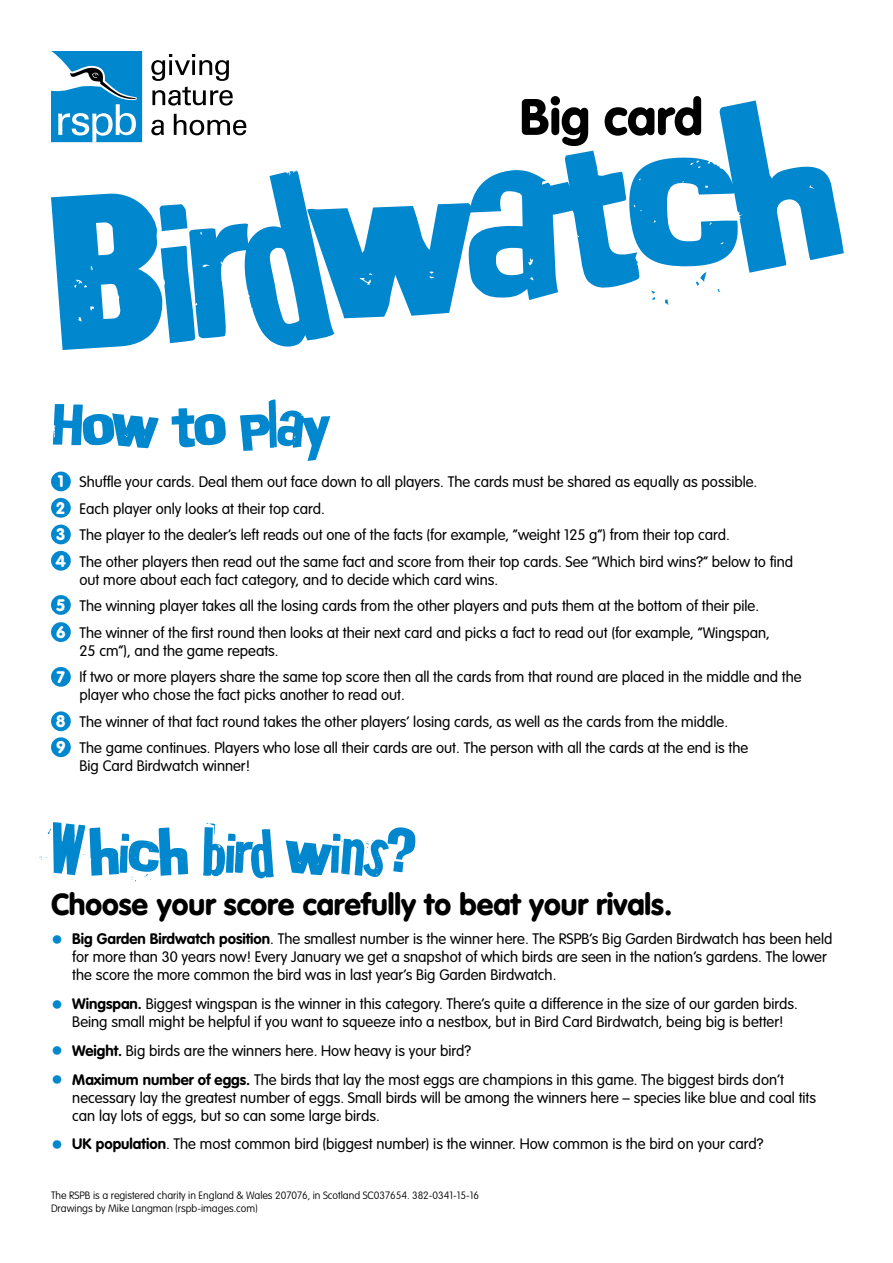
<style>
.page{position:relative;width:893px;height:1263px;background:#fff}
.page>*{position:absolute;margin:0;border:0;box-sizing:border-box;transform-origin:0 0}
.t1{font:900 50.4px "VAG Rounded";color:#000}
.t2{font:900 30px "VAG Rounded";color:#000}
.t3{font:900 16.5px/26.4px "VAG Rounded";color:#fff}
.t4{font:300 15px/26.5px "VAG Rounded";color:#000}
.t5{font:100 10.5px/12.6px "VAG Rounded";color:#000}
.s1{font-size:24px;color:#0087cd}
.s2{font-weight:700}
</style>
<div class="page">
<svg style="left:151px;top:54px;width:82px;height:46px"></svg>
<svg style="left:51px;top:51px;width:91px;height:49px"></svg>
<svg style="left:39px;top:822px;width:377px;height:60px"></svg>
<svg style="left:53px;top:399px;width:277px;height:62px"></svg>
<div style="left:51px;top:472px;width:20px;height:19px;background:#0087cd;border-radius:50%"></div>
<div style="left:51px;top:498px;width:20px;height:20px;background:#0087cd;border-radius:50%"></div>
<div style="left:51px;top:525px;width:20px;height:19px;background:#0087cd;border-radius:50%"></div>
<div style="left:51px;top:551px;width:20px;height:20px;background:#0087cd;border-radius:50%"></div>
<div style="left:51px;top:595px;width:20px;height:20px;background:#0087cd;border-radius:50%"></div>
<div style="left:51px;top:622px;width:20px;height:20px;background:#0087cd;border-radius:50%"></div>
<div style="left:51px;top:667px;width:20px;height:20px;background:#0087cd;border-radius:50%"></div>
<div style="left:51px;top:711px;width:20px;height:20px;background:#0087cd;border-radius:50%"></div>
<div style="left:51px;top:737px;width:20px;height:20px;background:#0087cd;border-radius:50%"></div>
<svg style="left:51px;top:100px;width:793px;height:250px"></svg>
<h1 class="t1" style="left:520px;top:87px;width:184px">Big card</h1>
<p class="t3" style="left:56px;top:469px;width:12px">1<br>2<br>3<br>4</p>
<p class="t3" style="left:56px;top:592px;width:10px;line-height:27.2px">5<br>6</p>
<p class="t3" style="left:57px;top:664px;width:9px">7</p>
<p class="t3" style="left:56px;top:709px;width:11px;line-height:26px">8<br>9</p>
<p class="t4" style="left:80px;top:469px;width:715px">Shuffle your cards. Deal them out face down to all players. The cards must be shared as equally as possible.<br>Each player only looks at their top card.<br>The player to the dealer’s left reads out one of the facts (for example, “weight 125 g”) from their top card.<br>The other players then read out the same fact and score from their top cards. See “Which bird wins?” below to find</p>
<p class="t4" style="left:80px;top:567px;width:692px">out more about each fact category, and to decide which card wins.<br>The winning player takes all the losing cards from the other players and puts them at the bottom of their pile.<br>The winner of the first round then looks at their next card and picks a fact to read out (for example, “Wingspan,</p>
<p class="t4" style="left:80px;top:638px;width:724px">25 cm”), and the game repeats.<br>If two or more players share the same top score then all the cards from that round are placed in the middle and the</p>
<p class="t4" style="left:80px;top:682px;width:670px">player who chose the fact picks another to read out.<br>The winner of that fact round takes the other players’ losing cards, as well as the cards from the middle.<br>The game continues. Players who lose all their cards are out. The person with all the cards at the end is the</p>
<p class="t4" style="left:80px;top:753px;width:172px">Big Card Birdwatch winner!</p>
<h2 class="t2" style="left:51px;top:886px;width:623px">Choose your score carefully to beat your rivals.</h2>
<p class="t4" style="left:72px;top:930px;width:762px;line-height:18px;text-indent:-21px"><span class="s1">•</span> <span class="s2">Big Garden Birdwatch position</span>. The smallest number is the winner here. The RSPB’s Big Garden Birdwatch has been held for more than 30 years now! Every January we get a snapshot of which birds are seen in the nation’s gardens. The lower the score the more common the bird was in last year’s Big Garden Birdwatch.</p>
<p class="t4" style="left:51px;top:995px;width:748px;line-height:18px;text-align:center"><span class="s1">•</span> <span class="s2">Wingspan.</span> Biggest wingspan is the winner in this category. There’s quite a difference in the size of our garden birds.<br>Being small might be helpful if you want to squeeze into a nestbox, but in Bird Card Birdwatch, being big is better!</p>
<p class="t4" style="left:51px;top:1038px;width:422px"><span class="s1">•</span> <span class="s2">Weight.</span> Big birds are the winners here. How heavy is your bird?</p>
<p class="t4" style="left:72px;top:1071px;width:745px;line-height:18px;text-indent:-21px"><span class="s1">•</span> <span class="s2">Maximum number of eggs.</span> The birds that lay the most eggs are champions in this game. The biggest birds don’t necessary lay the greatest number of eggs. Small birds will be among the winners here – species like blue and coal tits can lay lots of eggs, but so can some large birds.</p>
<p class="t4" style="left:51px;top:1131px;width:714px"><span class="s1">•</span> <span class="s2">UK population</span>. The most common bird (biggest number) is the winner. How common is the bird on your card?</p>
<p class="t5" style="left:51px;top:1190px;width:430px">The RSPB is a registered charity in England &amp; Wales 207076, in Scotland SC037654. 382-0341-15-16<br>Drawings by Mike Langman (rspb-images.com)</p>
</div>
